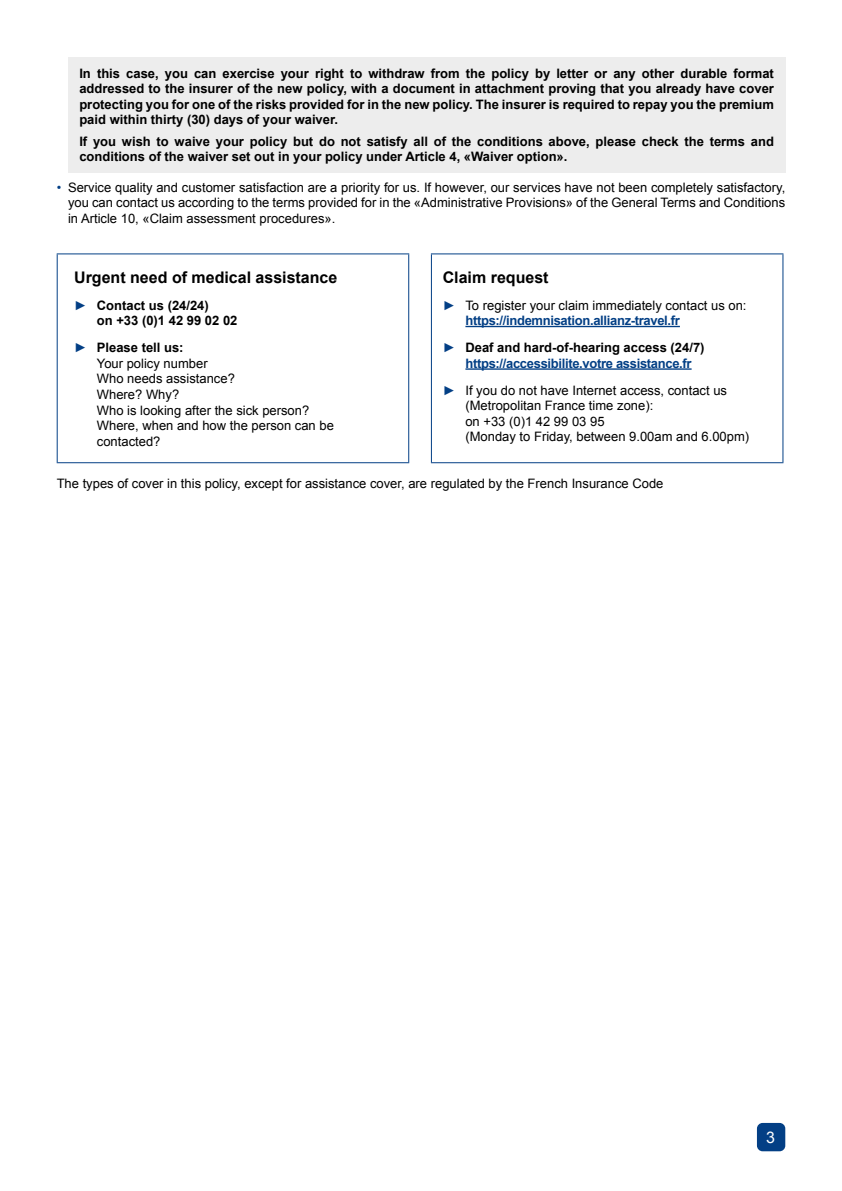
<style>
.page{position:relative;width:842px;height:1191px;background:#fff}
.page>*{position:absolute;margin:0;border:0;box-sizing:border-box;transform-origin:0 0}
.t1{font:700 16px "Arial";color:#000}
.t2{font:16px "Arial";color:#fff}
.t3{font:13px/15.6px "Arial";color:#000}
.t4{font:700 13px/15.6px "Arial";color:#000}
.t5{font:700 13px/15.6px "Arial";letter-spacing:-.025em;color:#033f85}
.s1{color:#033f85}
.s2{font-weight:700;color:#033f85}
.s3{color:#000}
.s4{font-weight:700}
</style>
<div class="page">
<div style="left:757px;top:1123px;width:28px;height:28px;background:#033f85;border-radius:6px"></div>
<div style="left:68px;top:57px;width:717px;height:116px;background:#ededed"></div>
<hr style="left:57px;top:254px;width:1px;height:208px;background:#033f85">
<hr style="left:57px;top:253px;width:352px;height:1px;background:#033f85">
<hr style="left:57px;top:462px;width:352px;height:1px;background:#033f85">
<hr style="left:408px;top:254px;width:1px;height:208px;background:#033f85">
<hr style="left:431px;top:254px;width:1px;height:208px;background:#033f85">
<hr style="left:431px;top:253px;width:352px;height:1px;background:#033f85">
<hr style="left:782px;top:254px;width:1px;height:208px;background:#033f85">
<hr style="left:431px;top:462px;width:352px;height:1px;background:#033f85">
<hr style="left:465px;top:326px;width:215px;height:1px;background:#033f85">
<hr style="left:465px;top:368px;width:227px;height:2px;background:#033f85">
<p class="t4" style="left:79px;top:66px;width:696px;text-align:justify">In this case, you can exercise your right to withdraw from the policy by letter or any other durable format addressed to the insurer of the new policy, with a document in attachment proving that you already have cover protecting you for one of the risks provided for in the new policy. The insurer is required to repay you the premium paid within thirty (30) days of your waiver.</p>
<p class="t4" style="left:79px;top:134px;width:696px">If you wish to waive your policy but do not satisfy all of the conditions above, please check the terms and conditions of the waiver set out in your policy under Article 4, «Waiver option».</p>
<p class="t3" style="left:68px;top:179px;width:719px;text-align:justify;text-indent:-11px"><span class="s1">•</span> Service quality and customer satisfaction are a priority for us. If however, our services have not been completely satisfactory, you can contact us according to the terms provided for in the «Administrative Provisions» of the General Terms and Conditions in Article 10, «Claim assessment procedures».</p>
<p class="t1" style="left:443px;top:266px;width:107px">Claim request</p>
<p class="t3" style="left:465px;top:297px;width:283px;text-indent:-23px"><span class="s1">►</span> To register your claim immediately contact us on: <span class="s2">https://indemnisation.allianz-travel.fr</span></p>
<p class="t5" style="left:465px;top:340px;width:241px;text-indent:-23px">► <span class="s3">Deaf and hard-of-hearing access (24/7) </span>https://accessibilite.votre assistance.fr</p>
<p class="t3" style="left:465px;top:382px;width:285px;text-indent:-23px"><span class="s1">►</span> If you do not have Internet access, contact us (Metropolitan France time zone):<br>on +33 (0)1 42 99 03 95<br>(Monday to Friday, between 9.00am and 6.00pm)</p>
<p class="t3" style="left:57px;top:475px;width:608px">The types of cover in this policy, except for assistance cover, are regulated by the French Insurance Code</p>
<p class="t1" style="left:74px;top:266px;width:265px">Urgent need of medical assistance</p>
<p class="t4" style="left:97px;top:297px;width:142px;text-indent:-23px"><span class="s1">►</span> Contact us (24/24)<br>on +33 (0)1 42 99 02 02</p>
<p class="t3" style="left:97px;top:340px;width:239px;text-indent:-23px"><span class="s1">►</span> <span class="s4">Please tell us:<br></span>Your policy number<br>Who needs assistance?<br>Where? Why?<br>Who is looking after the sick person?<br>Where, when and how the person can be contacted?</p>
<p class="t2" style="left:766px;top:1126px;width:10px">3</p>
</div>
